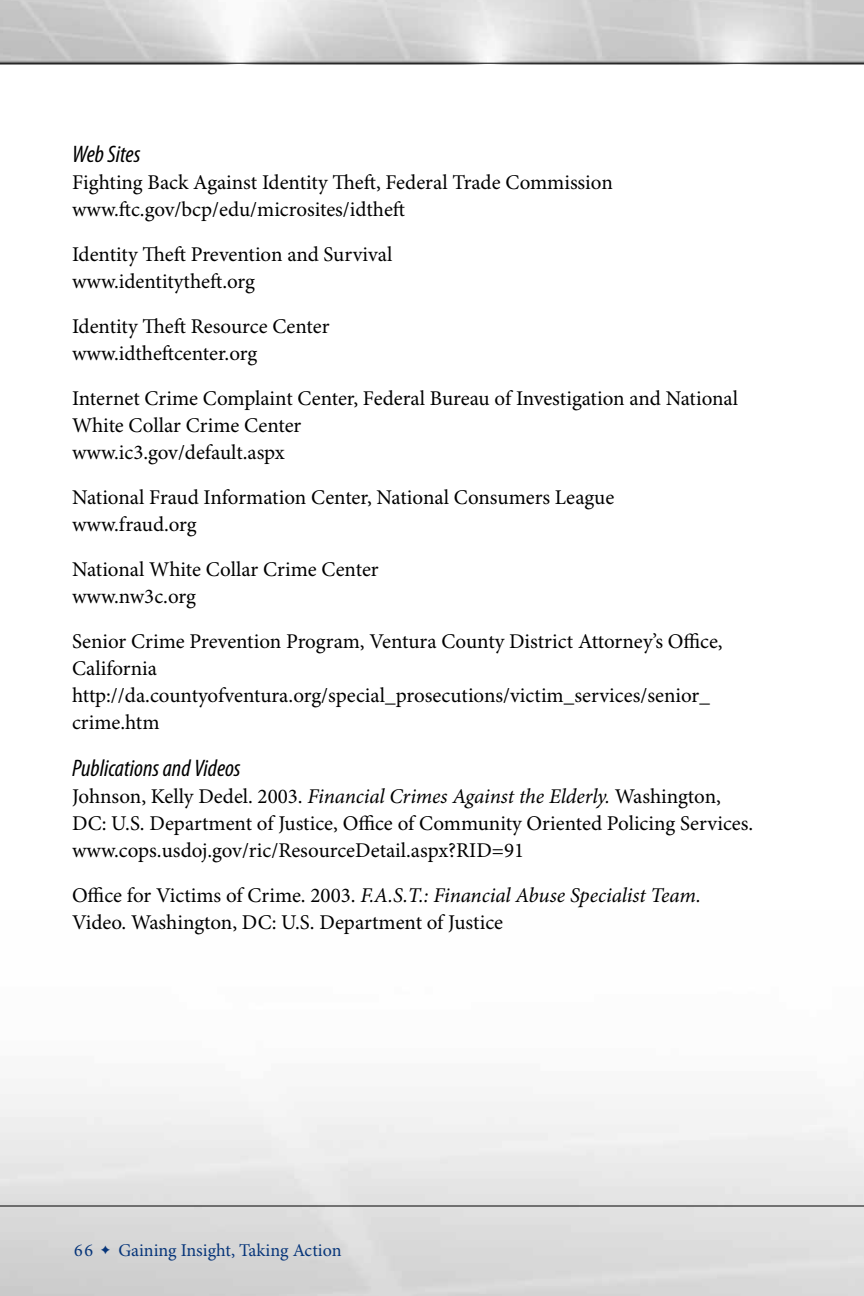
<style>
.page{position:relative;width:864px;height:1296px;background:#fff}
.page>*{position:absolute;margin:0;border:0;box-sizing:border-box;transform-origin:0 0}
.t1{font:italic condensed 24px "Myriad Pro";color:#000}
.t2{font:21px/27px "Minion Pro";color:#000}
.t3{font:18px "Minion Pro";color:#06357a}
.s1{font-style:italic}
</style>
<div class="page">
<img style="left:0;top:0;width:864px;height:65px">
<hr style="left:0;top:63px;width:864px;height:1px;background:#000">
<hr style="left:0;top:1206px;width:864px;height:1px;background:#000">
<svg style="left:101px;top:1246px;width:9px;height:8px"></svg>
<h3 class="t1" style="left:72px;top:141px;width:70px">Web Sites</h3>
<p class="t2" style="left:72px;top:170px;width:542px">Fighting Back Against Identity Theft, Federal Trade Commission www.ftc.gov/bcp/edu/microsites/idtheft</p>
<p class="t2" style="left:72px;top:242px;width:322px">Identity Theft Prevention and Survival www.identitytheft.org</p>
<p class="t2" style="left:72px;top:314px;width:259px">Identity Theft Resource Center www.idtheftcenter.org</p>
<p class="t2" style="left:72px;top:386px;width:668px">Internet Crime Complaint Center, Federal Bureau of Investigation and National<br>White Collar Crime Center<br>www.ic3.gov/default.aspx</p>
<p class="t2" style="left:72px;top:485px;width:544px">National Fraud Information Center, National Consumers League www.fraud.org</p>
<p class="t2" style="left:72px;top:557px;width:308px">National White Collar Crime Center www.nw3c.org</p>
<p class="t2" style="left:72px;top:629px;width:652px">Senior Crime Prevention Program, Ventura County District Attorney’s Office, California http://da.countyofventura.org/special_prosecutions/victim_services/senior_ crime.htm</p>
<h3 class="t1" style="left:72px;top:755px;width:170px">Publications and Videos</h3>
<p class="t2" style="left:72px;top:783px;width:683px">Johnson, Kelly Dedel. 2003. <span class="s1">Financial Crimes Against the Elderly.</span> Washington,<br>DC: U.S. Department of Justice, Office of Community Oriented Policing Services. www.cops.usdoj.gov/ric/ResourceDetail.aspx?RID=91</p>
<p class="t2" style="left:72px;top:882px;width:630px">Office for Victims of Crime. 2003. <span class="s1">F.A.S.T.: Financial Abuse Specialist Team.<br></span>Video. Washington, DC: U.S. Department of Justice</p>
<p class="t3" style="left:74px;top:1240px;width:21px">66</p>
<p class="t3" style="left:118px;top:1240px;width:225px">Gaining Insight, Taking Action</p>
</div>
